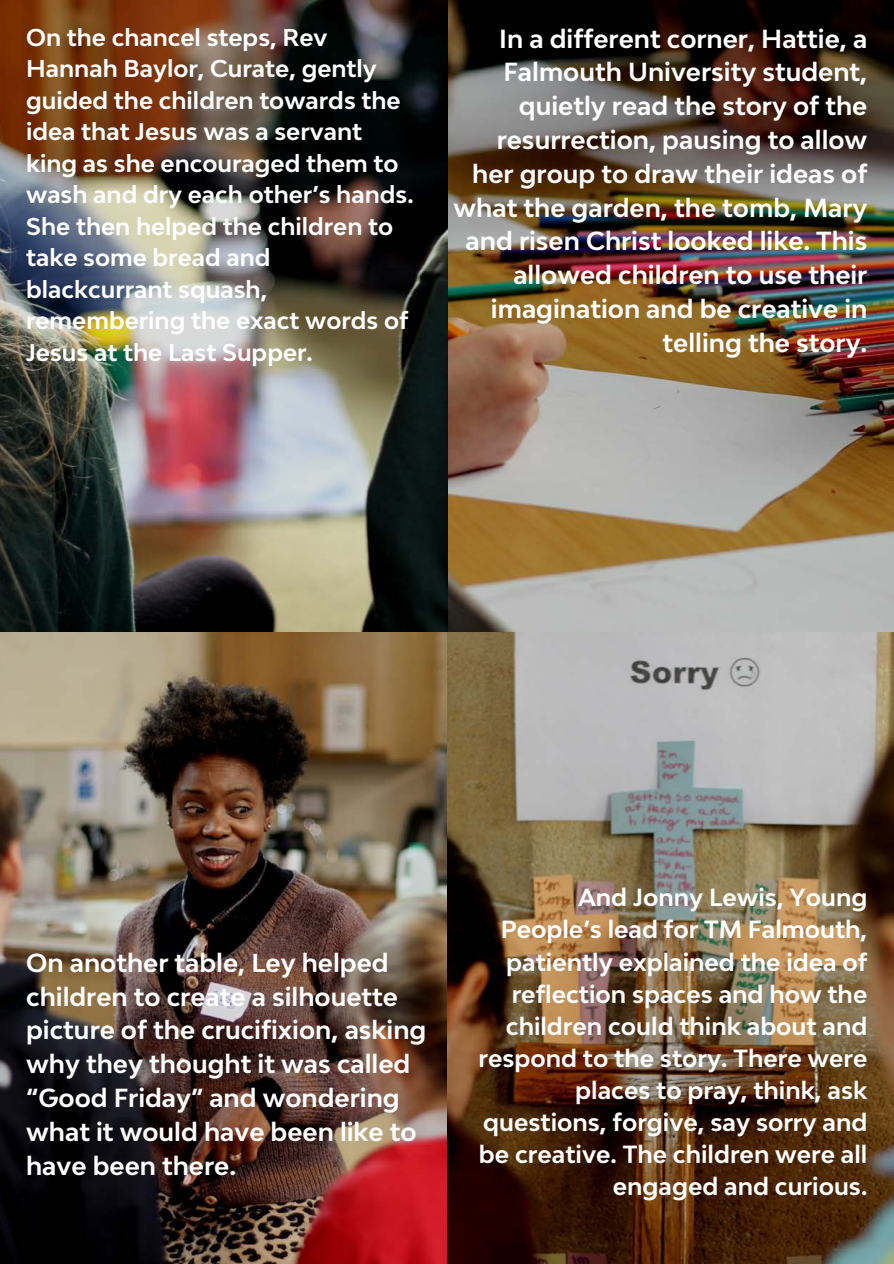
<style>
.page{position:relative;width:894px;height:1264px;background:#fff}
.page>*{position:absolute;margin:0;border:0;box-sizing:border-box;transform-origin:0 0}
.t1{font:700 24.75px/33.8px "Bw Modelica";color:#fff;text-align:right}
.t2{font:700 23.4px/32.1px "Bw Modelica";color:#fff;text-align:right}
.t3{font:700 23.1px/31.5px "Bw Modelica";color:#fff}
</style>
<div class="page">
<img style="left:447px;top:0;width:446px;height:632px">
<img style="left:0;top:0;width:447px;height:1263px">
<img style="left:447px;top:632px;width:446px;height:631px">
<p class="t3" style="left:26px;top:21px;width:389px">On the chancel steps, Rev<br>Hannah Baylor, Curate, gently guided the children towards the idea that Jesus was a servant king as she encouraged them to wash and dry each other’s hands.<br>She then helped the children to take some bread and blackcurrant squash, remembering the exact words of<br>Jesus at the Last Supper.</p>
<p class="t1" style="left:453px;top:21px;width:415px">In a different corner, Hattie, a<br>Falmouth University student, quietly read the story of the resurrection, pausing to allow her group to draw their ideas of what the garden, the tomb, Mary and risen Christ looked like. This allowed children to use their imagination and be creative in telling the story.</p>
<p class="t1" style="left:26px;top:945px;width:401px;text-align:left">On another table, Ley helped children to create a silhouette picture of the crucifixion, asking why they thought it was called “Good Friday” and wondering what it would have been like to have been there.</p>
<p class="t2" style="left:478px;top:881px;width:390px">And Jonny Lewis, Young<br>People’s lead for TM Falmouth, patiently explained the idea of reflection spaces and how the children could think about and respond to the story. There were places to pray, think, ask questions, forgive, say sorry and be creative. The children were all engaged and curious.</p>
</div>
